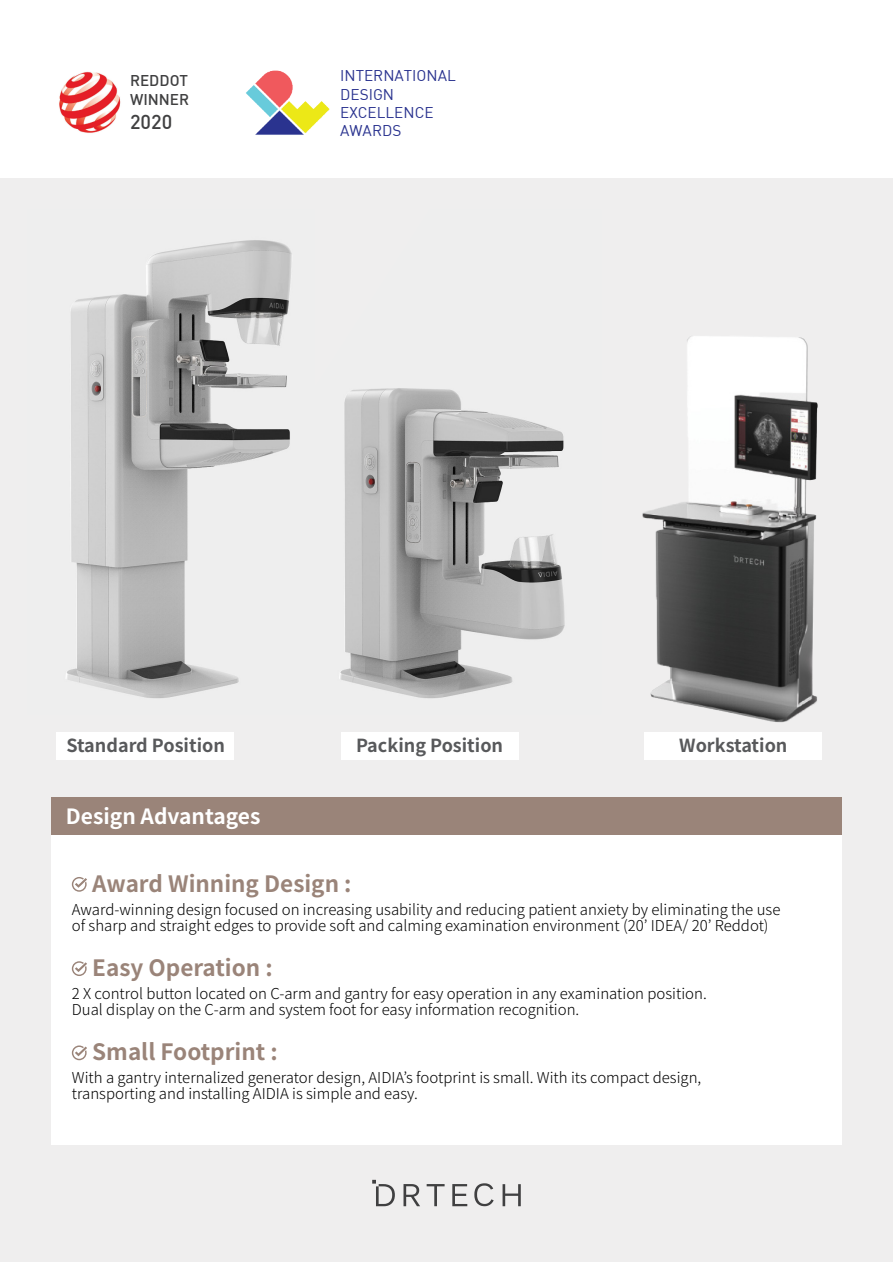
<style>
.page{position:relative;width:893px;height:1263px;background:#fff}
.page>*{position:absolute;margin:0;border:0;box-sizing:border-box;transform-origin:0 0}
.t1{font:700 22.5px "Noto Sans CJ Kjp";color:#9a8479}
.t2{font:700 21px "Noto Sans CJ Kjp";color:#fff}
.t3{font:19.8px "Dinmed";color:#404041}
.t4{font:700 18px "Noto Sans CJ Kjp";color:#58595b}
.t5{font:15.3px/18.3px "Dinreg";color:#2a338f}
.t6{font:15.3px/18.3px "Dinmed";color:#404041}
.t7{font:300 15px/16.5px "Noto Sans CJ Kjp";color:#000}
</style>
<div class="page">
<div style="left:0;top:178px;width:893px;height:1084px;background:#efeeee"></div>
<div style="left:51px;top:834px;width:791px;height:311px;background:#fff"></div>
<svg style="left:403px;top:1184px;width:17px;height:22px"></svg>
<svg style="left:427px;top:1184px;width:18px;height:22px"></svg>
<svg style="left:452px;top:1184px;width:15px;height:22px"></svg>
<svg style="left:474px;top:1183px;width:20px;height:23px"></svg>
<svg style="left:503px;top:1184px;width:18px;height:22px"></svg>
<svg style="left:372px;top:1180px;width:23px;height:26px"></svg>
<img style="left:246px;top:70px;width:84px;height:65px">
<img style="left:59px;top:71px;width:62px;height:62px">
<div style="left:51px;top:797px;width:791px;height:37px;background:#9a8479"></div>
<img style="left:642px;top:336px;width:176px;height:399px">
<div style="left:57px;top:732px;width:177px;height:28px;background:#fff"></div>
<div style="left:341px;top:732px;width:177px;height:28px;background:#fff"></div>
<div style="left:645px;top:732px;width:177px;height:28px;background:#fff"></div>
<svg style="left:72px;top:877px;width:15px;height:15px"></svg>
<svg style="left:72px;top:961px;width:15px;height:15px"></svg>
<svg style="left:72px;top:1045px;width:15px;height:15px"></svg>
<img style="left:66px;top:240px;width:499px;height:459px">
<p class="t6" style="left:130px;top:71px;width:61px">REDDOT<br>WINNER</p>
<h3 class="t3" style="left:130px;top:109px;width:44px">2020</h3>
<p class="t5" style="left:340px;top:66px;width:117px">INTERNATIONAL<br>DESIGN<br>EXCELLENCE<br>AWARDS</p>
<p class="t4" style="left:66px;top:735px;width:160px">Standard Position</p>
<p class="t4" style="left:356px;top:735px;width:149px">Packing Position</p>
<p class="t4" style="left:679px;top:735px;width:110px">Workstation</p>
<h2 class="t2" style="left:66px;top:804px;width:196px">Design Advantages</h2>
<h1 class="t1" style="left:92px;top:871px;width:261px">Award Winning Design :</h1>
<p class="t7" style="left:72px;top:901px;width:710px">Award-winning design focused on increasing usability and reducing patient anxiety by eliminating the use of sharp and straight edges to provide soft and calming examination environment (20’ IDEA/ 20’ Reddot)</p>
<h1 class="t1" style="left:92px;top:955px;width:182px">Easy Operation :</h1>
<p class="t7" style="left:72px;top:985px;width:636px">2 X control button located on C-arm and gantry for easy operation in any examination position.<br>Dual display on the C-arm and system foot for easy information recognition.</p>
<h1 class="t1" style="left:92px;top:1039px;width:187px">Small Footprint :</h1>
<p class="t7" style="left:72px;top:1069px;width:631px">With a gantry internalized generator design, AIDIA’s footprint is small. With its compact design, transporting and installing AIDIA is simple and easy.</p>
</div>
